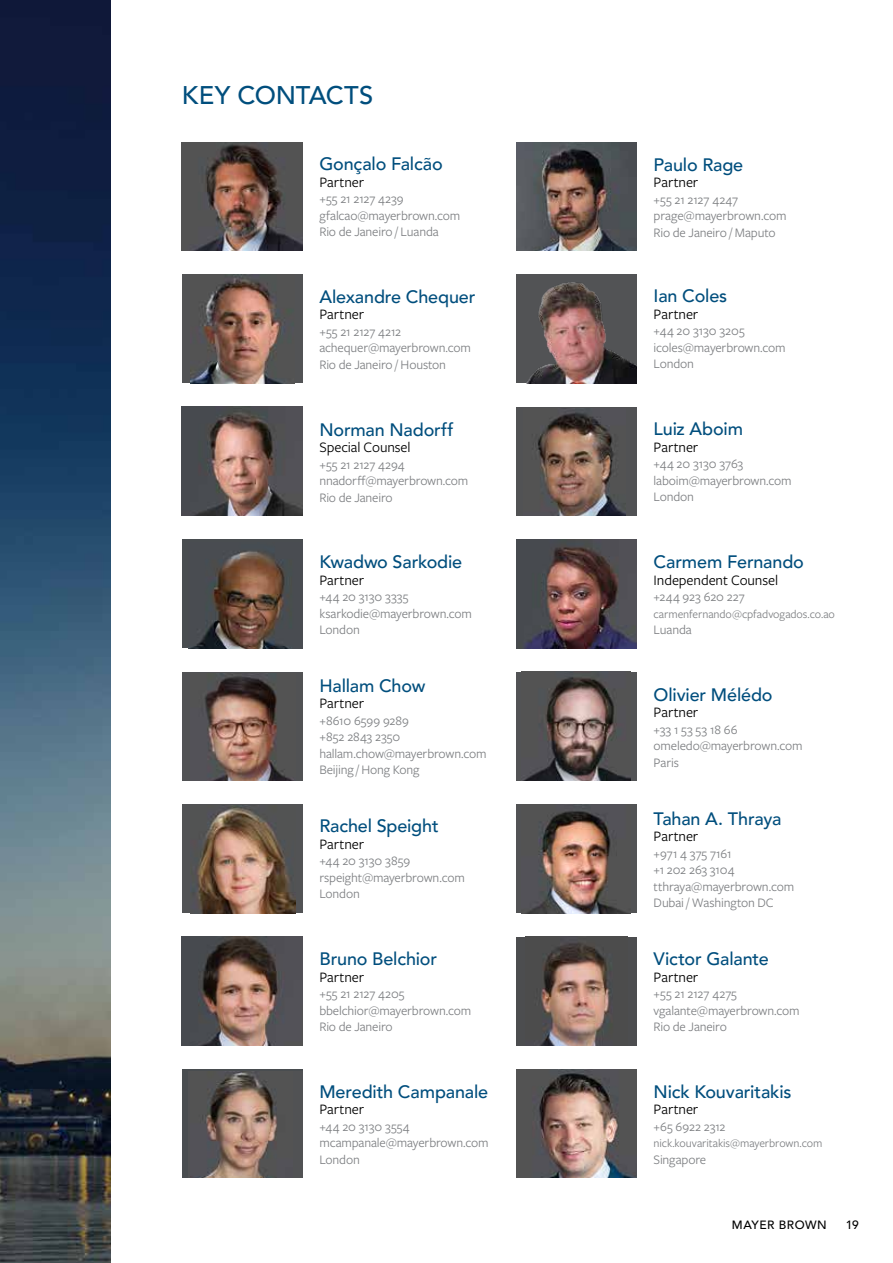
<style>
.page{position:relative;width:893px;height:1263px;background:#fff}
.page>*{position:absolute;margin:0;border:0;box-sizing:border-box;transform-origin:0 0}
.t1{font:500 25.5px "Avenir LT Pro";letter-spacing:-.005em;color:#004e7d}
.t2{font:500 18px "Avenir LT Pro";letter-spacing:-.01em;color:#004e7d}
.t3{font:15px "Freight Sans Pro";letter-spacing:-.005em;color:#000}
.t4{font:13.5px/16.5px "Freight Sans Pro";letter-spacing:-.01em;color:#7e8083}
.t5{font:12px "Freight Sans Pro";letter-spacing:-.005em;color:#7e8083}
.t6{font:500 12px "Avenir LT Pro";letter-spacing:.045em;color:#000}
</style>
<div class="page">
<img style="left:0;top:0;width:111px;height:1263px">
<div style="left:182px;top:539px;width:121px;height:109px;background:#494d50"></div>
<img style="left:188px;top:551px;width:99px;height:97px">
<img style="left:516px;top:539px;width:121px;height:109px">
<div style="left:182px;top:1069px;width:121px;height:109px;background:#494d50"></div>
<div style="left:188px;top:1072px;width:115px;height:106px;background:#515254"></div>
<img style="left:199px;top:1072px;width:78px;height:106px">
<img style="left:516px;top:1069px;width:121px;height:109px">
<div style="left:516px;top:937px;width:121px;height:108px;background:#4c4d4f"></div>
<img style="left:541px;top:943px;width:71px;height:102px">
<img style="left:182px;top:937px;width:121px;height:108px">
<div style="left:516px;top:407px;width:121px;height:109px;background:#515254"></div>
<img style="left:538px;top:408px;width:88px;height:108px">
<img style="left:182px;top:407px;width:121px;height:109px">
<img style="left:182px;top:142px;width:121px;height:109px">
<img style="left:516px;top:143px;width:121px;height:108px">
<div style="left:182px;top:672px;width:121px;height:109px;background:#515254"></div>
<img style="left:205px;top:674px;width:88px;height:107px">
<div style="left:516px;top:672px;width:121px;height:109px;background:#525355"></div>
<img style="left:523px;top:677px;width:107px;height:104px">
<div style="left:516px;top:804px;width:121px;height:109px;background:#525355"></div>
<img style="left:527px;top:811px;width:100px;height:102px">
<div style="left:182px;top:804px;width:121px;height:109px;background:#525355"></div>
<img style="left:197px;top:806px;width:99px;height:107px">
<div style="left:182px;top:274px;width:121px;height:109px;background:#525355"></div>
<img style="left:191px;top:274px;width:96px;height:109px">
<div style="left:516px;top:274px;width:121px;height:109px;background:#525355"></div>
<img style="left:526px;top:282px;width:111px;height:101px">
<h1 class="t1" style="left:182px;top:80px;width:193px">KEY CONTACTS</h1>
<h2 class="t2" style="left:319px;top:153px;width:125px">Gonçalo Falcão</h2>
<p class="t3" style="left:319px;top:172px;width:46px">Partner</p>
<p class="t4" style="left:319px;top:190px;width:142px">+55 21 2127 4239 gfalcao@mayerbrown.com<br>Rio de Janeiro / Luanda</p>
<h2 class="t2" style="left:319px;top:286px;width:158px">Alexandre Chequer</h2>
<p class="t3" style="left:319px;top:304px;width:46px">Partner</p>
<p class="t4" style="left:319px;top:322px;width:153px">+55 21 2127 4212 achequer@mayerbrown.com<br>Rio de Janeiro / Houston</p>
<h2 class="t2" style="left:319px;top:419px;width:136px">Norman Nadorff</h2>
<p class="t3" style="left:319px;top:437px;width:93px">Special Counsel</p>
<p class="t4" style="left:319px;top:455px;width:150px">+55 21 2127 4294 nnadorff@mayerbrown.com<br>Rio de Janeiro</p>
<h2 class="t2" style="left:319px;top:551px;width:144px">Kwadwo Sarkodie</h2>
<p class="t3" style="left:319px;top:570px;width:46px">Partner</p>
<p class="t4" style="left:319px;top:588px;width:154px">+44 20 3130 3335 ksarkodie@mayerbrown.com<br>London</p>
<h2 class="t2" style="left:319px;top:675px;width:107px">Hallam Chow</h2>
<p class="t3" style="left:319px;top:693px;width:46px">Partner</p>
<p class="t4" style="left:319px;top:711px;width:169px">+8610 6599 9289<br>+852 2843 2350 hallam.chow@mayerbrown.com<br>Beijing / Hong Kong</p>
<h2 class="t2" style="left:319px;top:815px;width:121px">Rachel Speight</h2>
<p class="t3" style="left:319px;top:834px;width:46px">Partner</p>
<p class="t4" style="left:319px;top:852px;width:147px">+44 20 3130 3859 rspeight@mayerbrown.com<br>London</p>
<h2 class="t2" style="left:319px;top:948px;width:119px">Bruno Belchior</h2>
<p class="t3" style="left:319px;top:967px;width:46px">Partner</p>
<p class="t4" style="left:319px;top:985px;width:153px">+55 21 2127 4205 bbelchior@mayerbrown.com<br>Rio de Janeiro</p>
<h2 class="t2" style="left:319px;top:1081px;width:170px">Meredith Campanale</h2>
<p class="t3" style="left:319px;top:1099px;width:46px">Partner</p>
<p class="t4" style="left:319px;top:1118px;width:171px">+44 20 3130 3554 mcampanale@mayerbrown.com<br>London</p>
<h2 class="t2" style="left:654px;top:154px;width:91px">Paulo Rage</h2>
<p class="t3" style="left:654px;top:172px;width:46px">Partner</p>
<p class="t4" style="left:654px;top:191px;width:134px">+55 21 2127 4247 prage@mayerbrown.com<br>Rio de Janeiro / Maputo</p>
<h2 class="t2" style="left:654px;top:285px;width:75px">Ian Coles</h2>
<p class="t3" style="left:654px;top:304px;width:46px">Partner</p>
<p class="t4" style="left:654px;top:322px;width:134px">+44 20 3130 3205 icoles@mayerbrown.com<br>London</p>
<h2 class="t2" style="left:654px;top:418px;width:91px">Luiz Aboim</h2>
<p class="t3" style="left:654px;top:437px;width:46px">Partner</p>
<p class="t4" style="left:654px;top:455px;width:140px">+44 20 3130 3763 laboim@mayerbrown.com<br>London</p>
<h2 class="t2" style="left:654px;top:551px;width:152px">Carmem Fernando</h2>
<p class="t3" style="left:654px;top:570px;width:126px">Independent Counsel</p>
<p class="t4" style="left:654px;top:588px;width:93px">+244 923 620 227</p>
<p class="t5" style="left:654px;top:606px;width:183px">carmenfernando@cpfadvogados.co.ao</p>
<p class="t4" style="left:654px;top:621px;width:40px">Luanda</p>
<h2 class="t2" style="left:654px;top:684px;width:121px">Olivier Mélédo</h2>
<p class="t3" style="left:654px;top:702px;width:46px">Partner</p>
<p class="t4" style="left:654px;top:720px;width:151px">+33 1 53 53 18 66 omeledo@mayerbrown.com<br>Paris</p>
<h2 class="t2" style="left:654px;top:808px;width:129px">Tahan A. Thraya</h2>
<p class="t3" style="left:654px;top:826px;width:46px">Partner</p>
<p class="t4" style="left:654px;top:844px;width:142px">+971 4 375 7161<br>+1 202 263 3104 tthraya@mayerbrown.com<br>Dubai / Washington DC</p>
<h2 class="t2" style="left:654px;top:948px;width:117px">Victor Galante</h2>
<p class="t3" style="left:654px;top:967px;width:46px">Partner</p>
<p class="t4" style="left:654px;top:985px;width:148px">+55 21 2127 4275 vgalante@mayerbrown.com<br>Rio de Janeiro</p>
<h2 class="t2" style="left:654px;top:1081px;width:140px">Nick Kouvaritakis</h2>
<p class="t3" style="left:654px;top:1099px;width:46px">Partner</p>
<p class="t4" style="left:654px;top:1118px;width:73px">+65 6922 2312</p>
<p class="t5" style="left:654px;top:1135px;width:170px">nick.kouvaritakis@mayerbrown.com</p>
<p class="t4" style="left:654px;top:1151px;width:54px">Singapore</p>
<p class="t6" style="left:732px;top:1218px;width:96px">MAYER BROWN</p>
<p class="t6" style="left:846px;top:1218px;width:15px">19</p>
</div>
